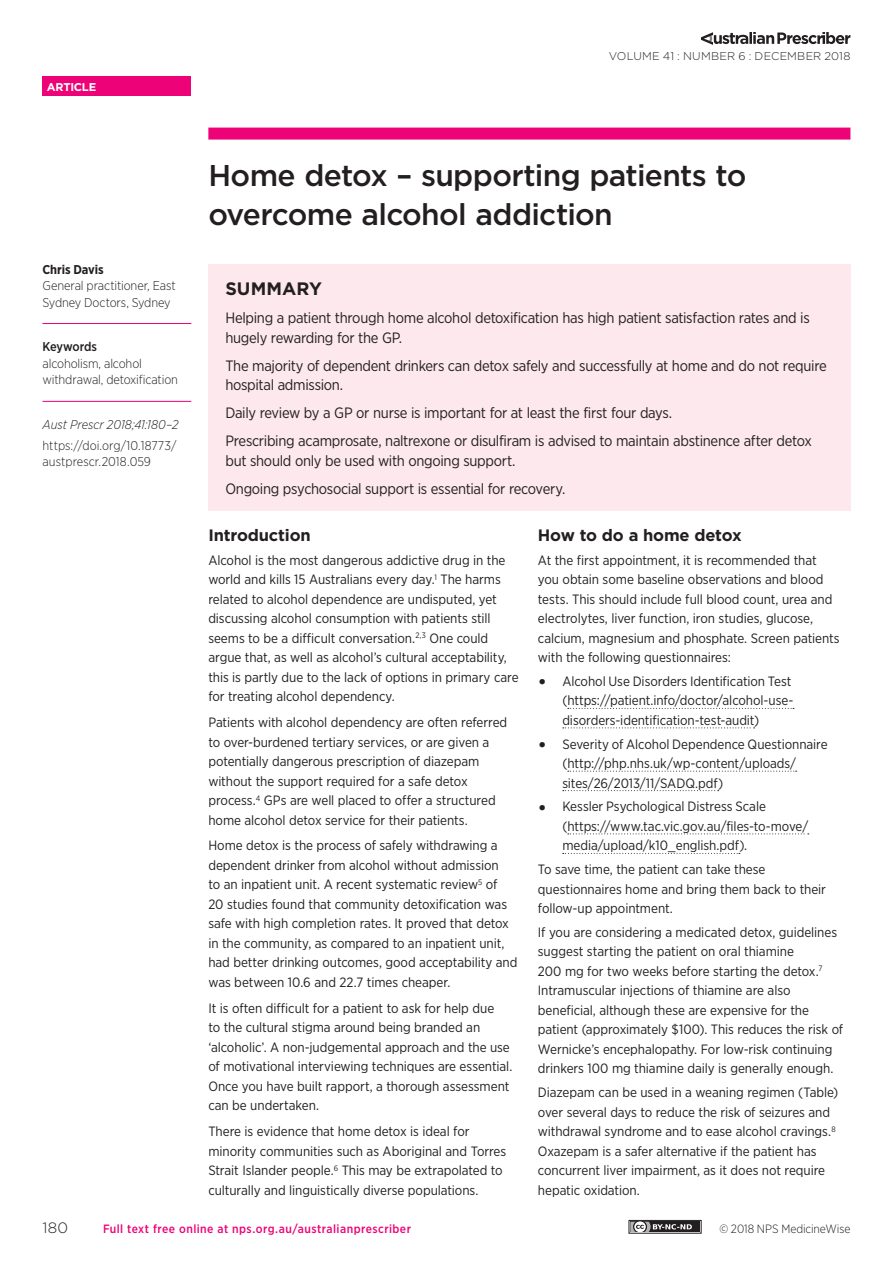
<style>
.page{position:relative;width:893px;height:1263px;background:#fff}
.page>*{position:absolute;margin:0;border:0;box-sizing:border-box;transform-origin:0 0}
.Primary_Heading{font:500 30px/39px "Gotham";letter-spacing:-.025em;color:#231f20}
.Summary_Header{font:700 18px "Gotham";color:#231f20}
.Subheading_Level_1{font:700 16.5px "Gotham";letter-spacing:-.01em;color:#231f20}
.Summary_Text{font:15px/19.5px "Gotham Narrow";letter-spacing:-.02em;color:#231f20}
.t1{font:300 15px "Gotham";color:#231f20}
.Body_Text{font:13.5px/19.5px "Gotham Narrow";letter-spacing:-.005em;color:#231f20}
.Author_Credentials{font:300 12.75px/16.5px "Gotham Narrow";letter-spacing:-.01em;color:#231f20}
.DOI_Citation{font:300 12.75px/16.5px "Gotham Narrow";color:#231f20}
.Keywords_Text{font:300 12.75px/16.5px "Gotham Narrow";letter-spacing:-.015em;color:#231f20}
.Citation{font:italic 300 12.75px "Gotham Narrow";color:#231f20}
.Author_s_Name{font:700 12.75px "Gotham Narrow";letter-spacing:-.005em;color:#231f20}
.Keywords_Header{font:500 12.75px "Gotham Narrow";letter-spacing:-.01em;color:#231f20}
.t2{font:500 12px "Gotham Narrow";letter-spacing:.035em;color:#ed0277}
.t3{font:300 12px "Gotham Narrow";letter-spacing:-.005em;color:#231f20}
.t4{font:300 11.25px "Gotham";letter-spacing:.02em;color:#231f20}
.t5{font:700 11.25px "Gotham";letter-spacing:-.02em;color:#fff}
.s1{font-family:"Gotham";font-weight:700;font-size:18px}
</style>
<div class="page">
<svg style="left:701px;top:32px;width:149px;height:13px"></svg>
<div style="left:43px;top:77px;width:148px;height:19px;background:#ed0277"></div>
<div style="left:208px;top:128px;width:642px;height:12px;background:#ed0277"></div>
<div style="left:628px;top:1220px;width:74px;height:13px;border:1px solid #231f20"></div>
<div style="left:630px;top:1222px;width:70px;height:10px;background:#231f20"></div>
<svg style="left:630px;top:1222px;width:62px;height:10px"></svg>
<div style="left:208px;top:264px;width:642px;height:247px;background:#fce8ed"></div>
<svg style="left:568px;top:708px;width:226px;height:1px"></svg>
<svg style="left:563px;top:727px;width:192px;height:1px"></svg>
<svg style="left:568px;top:771px;width:229px;height:1px"></svg>
<svg style="left:563px;top:790px;width:156px;height:1px"></svg>
<svg style="left:568px;top:833px;width:241px;height:1px"></svg>
<svg style="left:563px;top:853px;width:177px;height:1px"></svg>
<hr style="left:43px;top:323px;width:148px;height:1px;background:#ed0277">
<hr style="left:43px;top:401px;width:148px;height:1px;background:#ed0277">
<p class="t5" style="left:47px;top:79px;width:51px">ARTICLE</p>
<p class="Author_s_Name" style="left:43px;top:261px;width:63px">Chris Davis</p>
<p class="Author_Credentials" style="left:43px;top:277px;width:135px">General practitioner, East<br>Sydney Doctors, Sydney</p>
<p class="Keywords_Header" style="left:43px;top:338px;width:56px">Keywords</p>
<p class="Keywords_Text" style="left:43px;top:354px;width:137px">alcoholism, alcohol withdrawal, detoxification</p>
<p class="Citation" style="left:43px;top:417px;width:138px">Aust Prescr 2018;41:180–2</p>
<p class="DOI_Citation" style="left:43px;top:437px;width:135px">https://doi.org/10.18773/ austprescr.2018.059</p>
<p class="t4" style="left:609px;top:48px;width:243px">VOLUME 41 : NUMBER 6 : DECEMBER 2018</p>
<p class="Primary_Heading" style="left:208px;top:155px;width:539px">Home detox – supporting patients to overcome alcohol addiction</p>
<p class="Summary_Header" style="left:225px;top:277px;width:98px">SUMMARY</p>
<p class="Summary_Text" style="left:225px;top:308px;width:586px">Helping a patient through home alcohol detoxification has high patient satisfaction rates and is hugely rewarding for the GP.</p>
<p class="Summary_Text" style="left:225px;top:355px;width:603px">The majority of dependent drinkers can detox safely and successfully at home and do not require hospital admission.</p>
<p class="Summary_Text" style="left:225px;top:403px;width:448px">Daily review by a GP or nurse is important for at least the first four days.</p>
<p class="Summary_Text" style="left:225px;top:431px;width:588px">Prescribing acamprosate, naltrexone or disulfiram is advised to maintain abstinence after detox but should only be used with ongoing support.</p>
<p class="Summary_Text" style="left:225px;top:478px;width:342px">Ongoing psychosocial support is essential for recovery.</p>
<p class="Subheading_Level_1" style="left:538px;top:524px;width:205px">How to do a home detox</p>
<p class="Body_Text" style="left:538px;top:550px;width:303px">At the first appointment, it is recommended that you obtain some baseline observations and blood tests. This should include full blood count, urea and electrolytes, liver function, iron studies, glucose, calcium, magnesium and phosphate. Screen patients with the following questionnaires:</p>
<p class="Body_Text" style="left:562px;top:671px;width:233px;text-indent:-24px"><span class="s1">•</span> Alcohol Use Disorders Identification Test (https://patient.info/doctor/alcohol-use&shy;disorders-identification-test-audit)</p>
<p class="Body_Text" style="left:562px;top:734px;width:267px;text-indent:-24px"><span class="s1">•</span> Severity of Alcohol Dependence Questionnaire (http://php.nhs.uk/wp-content/uploads/ sites/26/2013/11/SADQ.pdf)</p>
<p class="Body_Text" style="left:562px;top:797px;width:247px;text-indent:-24px"><span class="s1">•</span> Kessler Psychological Distress Scale (https://www.tac.vic.gov.au/files-to-move/ media/upload/k10_english.pdf).</p>
<p class="Body_Text" style="left:538px;top:859px;width:290px">To save time, the patient can take these questionnaires home and bring them back to their follow-up appointment.</p>
<p class="Body_Text" style="left:538px;top:922px;width:307px">If you are considering a medicated detox, guidelines suggest starting the patient on oral thiamine<br>200 mg for two weeks before starting the detox.<sup>7<br></sup>Intramuscular injections of thiamine are also beneficial, although these are expensive for the patient (approximately $100). This reduces the risk of Wernicke’s encephalopathy. For low-risk continuing drinkers 100 mg thiamine daily is generally enough.</p>
<p class="Body_Text" style="left:538px;top:1082px;width:302px">Diazepam can be used in a weaning regimen (Table) over several days to reduce the risk of seizures and withdrawal syndrome and to ease alcohol cravings.<sup>8<br></sup>Oxazepam is a safer alternative if the patient has concurrent liver impairment, as it does not require hepatic oxidation.</p>
<p class="Subheading_Level_1" style="left:208px;top:524px;width:104px">Introduction</p>
<p class="Body_Text" style="left:208px;top:550px;width:312px">Alcohol is the most dangerous addictive drug in the world and kills 15 Australians every day.<sup>1</sup> The harms related to alcohol dependence are undisputed, yet discussing alcohol consumption with patients still seems to be a difficult conversation.<sup>2,3</sup> One could argue that, as well as alcohol’s cultural acceptability, this is partly due to the lack of options in primary care for treating alcohol dependency.</p>
<p class="Body_Text" style="left:208px;top:712px;width:300px">Patients with alcohol dependency are often referred to over-burdened tertiary services, or are given a potentially dangerous prescription of diazepam without the support required for a safe detox process.<sup>4</sup> GPs are well placed to offer a structured home alcohol detox service for their patients.</p>
<p class="Body_Text" style="left:208px;top:836px;width:311px">Home detox is the process of safely withdrawing a dependent drinker from alcohol without admission<br>to an inpatient unit. A recent systematic review<sup>5</sup> of<br>20 studies found that community detoxification was safe with high completion rates. It proved that detox in the community, as compared to an inpatient unit, had better drinking outcomes, good acceptability and was between 10.6 and 22.7 times cheaper.</p>
<p class="Body_Text" style="left:208px;top:998px;width:305px">It is often difficult for a patient to ask for help due<br>to the cultural stigma around being branded an ‘alcoholic’. A non-judgemental approach and the use of motivational interviewing techniques are essential.<br>Once you have built rapport, a thorough assessment can be undertaken.</p>
<p class="Body_Text" style="left:208px;top:1121px;width:299px">There is evidence that home detox is ideal for minority communities such as Aboriginal and Torres Strait Islander people.<sup>6</sup> This may be extrapolated to culturally and linguistically diverse populations.</p>
<p class="t1" style="left:43px;top:1218px;width:27px">180</p>
<p class="t2" style="left:103px;top:1221px;width:309px">Full text free online at nps.org.au/australianprescriber</p>
<p class="t3" style="left:719px;top:1222px;width:132px">© 2018 NPS MedicineWise</p>
</div>
